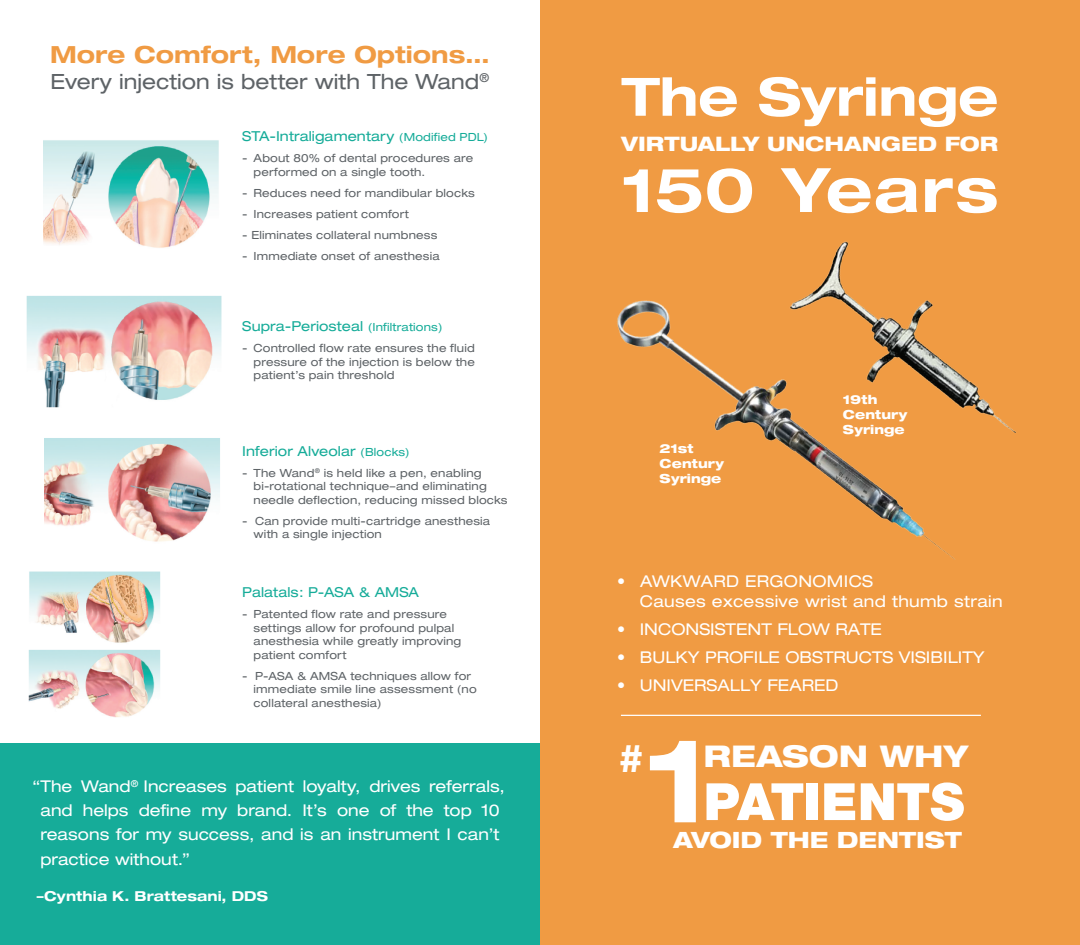
<style>
.page{position:relative;width:1080px;height:945px;background:#fff}
.page>*{position:absolute;margin:0;border:0;box-sizing:border-box;transform-origin:0 0}
.t1{font:700 expanded 117.25px "Helvetica Neue LT Std";color:#fff}
.t2{font:700 expanded 61.25px "Helvetica Neue LT Std";letter-spacing:.015em;color:#fff}
.t3{font:700 expanded 52.88px "Helvetica Neue LT Std";letter-spacing:-.005em;color:#fff}
.t4{font:900 51.38px "Helvetica Neue";letter-spacing:-.015em;color:#fff}
.t5{font:700 expanded 38.5px "Helvetica Neue LT Std";color:#fff}
.t6{font:800 expanded 30px "Helvetica Neue LT Std";color:#fff}
.t7{font:700 expanded 23.62px "Helvetica Neue LT Std";color:#f09b43}
.t8{font:800 expanded 22.5px "Helvetica Neue LT Std";letter-spacing:-.005em;color:#fff}
.t9{font:expanded 21px "Helvetica Neue";color:#5e6367}
.t10{font:800 expanded 20px "Helvetica Neue LT Std";color:#fff}
.t11{font:expanded 16.25px/24.2px "Helvetica Neue";color:#fff}
.t12{font:expanded 16.25px/19.5px "Helvetica Neue";letter-spacing:.02em;color:#fff}
.t13{font:expanded 13.75px "Helvetica Neue";letter-spacing:.005em;color:#16ac99}
.t14{font:700 expanded 13.75px "Helvetica Neue LT Std";letter-spacing:.005em;color:#fff}
.t15{font:800 expanded 12.5px/15px "Helvetica Neue LT Std";letter-spacing:.005em;color:#fff}
.t16{font:expanded 11.25px/13.5px "Helvetica Neue";letter-spacing:.015em;color:#5e6367}
.s1{font-size:11.25px}
</style>
<div class="page">
<div style="left:0;top:744px;width:539px;height:201px;background:#16ac99"></div>
<img style="left:44px;top:140px;width:175px;height:108px">
<img style="left:26px;top:296px;width:196px;height:112px">
<img style="left:44px;top:438px;width:176px;height:104px">
<img style="left:28px;top:571px;width:133px;height:147px">
<div style="left:540px;top:0;width:540px;height:945px;background:#f09b43"></div>
<hr style="left:621px;top:715px;width:360px;height:1px;background:#fff">
<img style="left:617px;top:300px;width:338px;height:260px">
<img style="left:780px;top:241px;width:237px;height:197px">
<h3 class="t7" style="left:50px;top:40px;width:441px">More Comfort, More Options...</h3>
<h3 class="t9" style="left:51px;top:68px;width:440px">Every injection is better with The Wand<sup>®</sup></h3>
<p class="t13" style="left:242px;top:128px;width:247px">STA-Intraligamentary <span class="s1">(Modified PDL)</span></p>
<p class="t16" style="left:254px;top:151px;width:221px;text-indent:-11px">- About 80% of dental procedures are performed on a single tooth.</p>
<p class="t16" style="left:242px;top:186px;width:234px">- Reduces need for mandibular blocks</p>
<p class="t16" style="left:242px;top:207px;width:168px">- Increases patient comfort</p>
<p class="t16" style="left:242px;top:228px;width:197px">- Eliminates collateral numbness</p>
<p class="t16" style="left:242px;top:249px;width:199px">- Immediate onset of anesthesia</p>
<p class="t13" style="left:242px;top:318px;width:202px">Supra-Periosteal <span class="s1">(Infiltrations)</span></p>
<p class="t16" style="left:254px;top:342px;width:223px;text-align:justify;text-indent:-11px">- Controlled flow rate ensures the fluid pressure of the injection is below the patient’s pain threshold</p>
<p class="t13" style="left:242px;top:442px;width:169px">Inferior Alveolar <span class="s1">(Blocks)</span></p>
<p class="t16" style="left:254px;top:466px;width:255px;text-indent:-11px">- The Wand<sup>®</sup> is held like a pen, enabling bi-rotational technique–and eliminating needle deflection, reducing missed blocks</p>
<p class="t16" style="left:254px;top:514px;width:238px;text-indent:-11px">- Can provide multi-cartridge anesthesia with a single injection</p>
<p class="t13" style="left:242px;top:584px;width:178px">Palatals: P-ASA &amp; AMSA</p>
<p class="t16" style="left:254px;top:607px;width:209px;text-indent:-11px">- Patented flow rate and pressure settings allow for profound pulpal anesthesia while greatly improving patient comfort</p>
<p class="t16" style="left:254px;top:669px;width:225px;text-indent:-11px">- P-ASA &amp; AMSA techniques allow for immediate smile line assessment (no collateral anesthesia)</p>
<h3 class="t11" style="left:40px;top:774px;width:466px;text-indent:-8px">“The Wand<sup>®</sup> Increases patient loyalty, drives referrals, and helps define my brand. It’s one of the top 10 reasons for my success, and is an instrument I can’t practice without.”</h3>
<p class="t14" style="left:37px;top:887px;width:233px">–Cynthia K. Brattesani, DDS</p>
<h3 class="t3" style="left:622px;top:64px;width:378px">The Syringe</h3>
<h3 class="t10" style="left:622px;top:131px;width:378px">VIRTUALLY UNCHANGED FOR</h3>
<h2 class="t2" style="left:622px;top:152px;width:378px">150 Years</h2>
<p class="t15" style="left:660px;top:440px;width:66px">21st<br>Century<br>Syringe</p>
<p class="t15" style="left:843px;top:392px;width:66px">19th<br>Century<br>Syringe</p>
<h3 class="t12" style="left:640px;top:571px;width:364px;text-indent:-23px">• AWKWARD ERGONOMICS<br>Causes excessive wrist and thumb strain</h3>
<h3 class="t11" style="left:617px;top:617px;width:266px">• INCONSISTENT FLOW RATE</h3>
<h3 class="t11" style="left:617px;top:645px;width:369px">• BULKY PROFILE OBSTRUCTS VISIBILITY</h3>
<h3 class="t11" style="left:617px;top:673px;width:223px">• UNIVERSALLY FEARED</h3>
<h3 class="t5" style="left:615px;top:735px;width:33px">#</h3>
<h1 class="t1" style="left:646px;top:707px;width:67px">1</h1>
<h3 class="t6" style="left:704px;top:737px;width:266px">REASON WHY</h3>
<h3 class="t4" style="left:704px;top:771px;width:262px">PATIENTS</h3>
<h3 class="t8" style="left:674px;top:825px;width:290px">AVOID THE DENTIST</h3>
</div>
